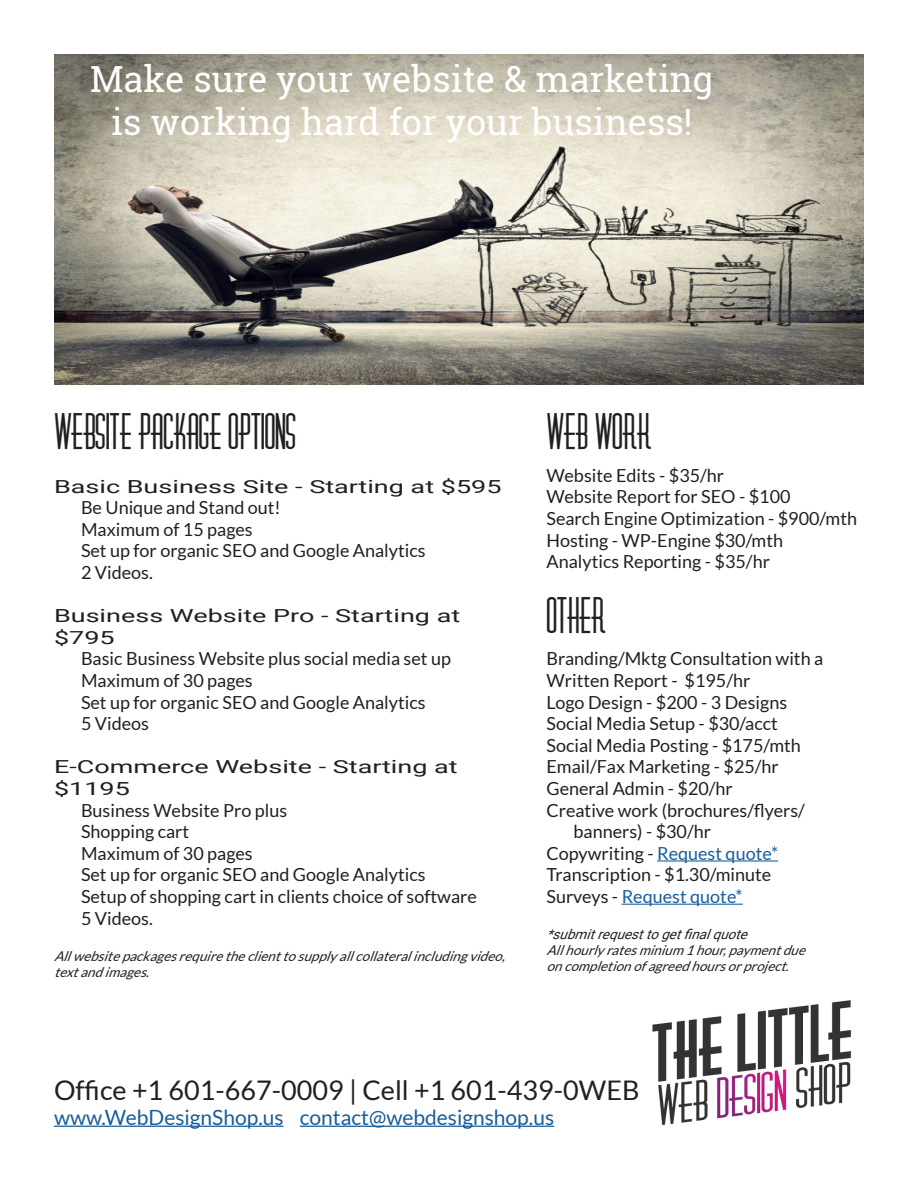
<style>
.page{position:relative;width:918px;height:1188px;background:#fff}
.page>*{position:absolute;margin:0;border:0;box-sizing:border-box;transform-origin:0 0}
.t1{font:45px "Diner Fatt";color:#231f20}
.t2{font:36px/43.2px "Roboto Slab";color:#fff;text-align:center}
.t3{font:27px "Lato";color:#231f20}
.t4{font:21px "Lato";color:#175d9e}
.t5{font:18px/21.6px "Lato";color:#231f20}
.t6{font:18px/21.6px "Roboto";color:#231f20;scale:1.5 1}
.t7{font:18px "Lato";color:#175d9e}
.t8{font:italic 13.5px/16.2px "Lato";color:#231f20}
.t9{font:italic 13.5px "Roboto";color:#231f20}
.s1{color:#231f20}
</style>
<div class="page">
<img style="left:54px;top:54px;width:810px;height:330px">
<hr style="left:657px;top:860px;width:121px;height:2px;background:#175d9e">
<hr style="left:622px;top:904px;width:121px;height:1px;background:#175d9e">
<img style="left:652px;top:1000px;width:200px;height:125px">
<hr style="left:54px;top:1126px;width:230px;height:1px;background:#175d9e">
<hr style="left:300px;top:1126px;width:254px;height:1px;background:#175d9e">
<p class="t2" style="left:90px;top:57px;width:625px">Make sure your website &amp; marketing is working hard for your business!</p>
<p class="t1" style="left:54px;top:407px;width:244px">WEBSITE PACKAGE OPTIONS</p>
<p class="t6" style="left:54px;top:475px;width:300px">Basic Business Site - Starting at $595</p>
<p class="t5" style="left:81px;top:497px;width:201px">Be Unique and Stand out!</p>
<p class="t5" style="left:81px;top:518px;width:173px">Maximum of 15 pages</p>
<p class="t5" style="left:81px;top:540px;width:346px">Set up for organic SEO and Google Analytics</p>
<p class="t5" style="left:81px;top:561px;width:73px">2 Videos.</p>
<p class="t6" style="left:54px;top:604px;width:272px">Business Website Pro - Starting at $795</p>
<p class="t5" style="left:81px;top:648px;width:372px">Basic Business Website plus social media set up</p>
<p class="t5" style="left:81px;top:669px;width:173px">Maximum of 30 pages</p>
<p class="t5" style="left:81px;top:691px;width:346px">Set up for organic SEO and Google Analytics</p>
<p class="t5" style="left:81px;top:713px;width:70px">5 Videos</p>
<p class="t6" style="left:54px;top:755px;width:271px">E-Commerce Website - Starting at $1195</p>
<p class="t5" style="left:81px;top:799px;width:208px">Business Website Pro plus</p>
<p class="t5" style="left:81px;top:821px;width:110px">Shopping cart</p>
<p class="t5" style="left:81px;top:842px;width:173px">Maximum of 30 pages</p>
<p class="t5" style="left:81px;top:864px;width:346px">Set up for organic SEO and Google Analytics</p>
<p class="t5" style="left:81px;top:885px;width:397px">Setup of shopping cart in clients choice of software</p>
<p class="t5" style="left:81px;top:907px;width:73px">5 Videos.</p>
<p class="t8" style="left:54px;top:947px;width:457px">Allwebsitepackagesrequiretheclienttosupplyallcollateralincludingvideo, textandimages.</p>
<p class="t1" style="left:546px;top:407px;width:107px">WEB WORK</p>
<p class="t5" style="left:546px;top:464px;width:179px">Website Edits - $35/hr</p>
<p class="t5" style="left:546px;top:486px;width:246px">Website Report for SEO - $100</p>
<p class="t5" style="left:546px;top:507px;width:312px">Search Engine Optimization - $900/mth</p>
<p class="t5" style="left:546px;top:529px;width:238px">Hosting - WP-Engine $30/mth</p>
<p class="t5" style="left:546px;top:551px;width:225px">Analytics Reporting - $35/hr</p>
<p class="t1" style="left:546px;top:591px;width:61px">OTHER</p>
<p class="t5" style="left:546px;top:648px;width:278px">Branding/Mktg Consultation with a<br>Written Report - $195/hr</p>
<p class="t5" style="left:546px;top:691px;width:242px">Logo Design - $200 - 3 Designs</p>
<p class="t5" style="left:546px;top:713px;width:233px">Social Media Setup - $30/acct</p>
<p class="t5" style="left:546px;top:734px;width:256px">Social Media Posting - $175/mth</p>
<p class="t5" style="left:546px;top:756px;width:234px">Email/Fax Marketing - $25/hr</p>
<p class="t5" style="left:546px;top:777px;width:188px">General Admin - $20/hr</p>
<p class="t5" style="left:546px;top:799px;width:260px">Creative work (brochures/flyers/</p>
<p class="t5" style="left:573px;top:821px;width:139px">banners) - $30/hr</p>
<p class="t7" style="left:546px;top:843px;width:233px"><span class="s1">Copywriting -</span> Request quote*</p>
<p class="t5" style="left:546px;top:864px;width:226px">Transcription - $1.30/minute</p>
<p class="t7" style="left:546px;top:886px;width:198px"><span class="s1">Surveys -</span> Request quote*</p>
<p class="t9" style="left:546px;top:925px;width:208px">*submitrequesttogetfinalquote</p>
<p class="t8" style="left:546px;top:942px;width:265px">Allhourlyratesminium 1hour,paymentdue</p>
<p class="t8" style="left:546px;top:958px;width:249px">oncompletionofagreedhoursorproject.</p>
<p class="t3" style="left:54px;top:1075px;width:587px">Office +1 601-667-0009 | Cell +1 601-439-0WEB</p>
<p class="t4" style="left:54px;top:1105px;width:502px">www.WebDesignShop.us contact@webdesignshop.us</p>
</div>
